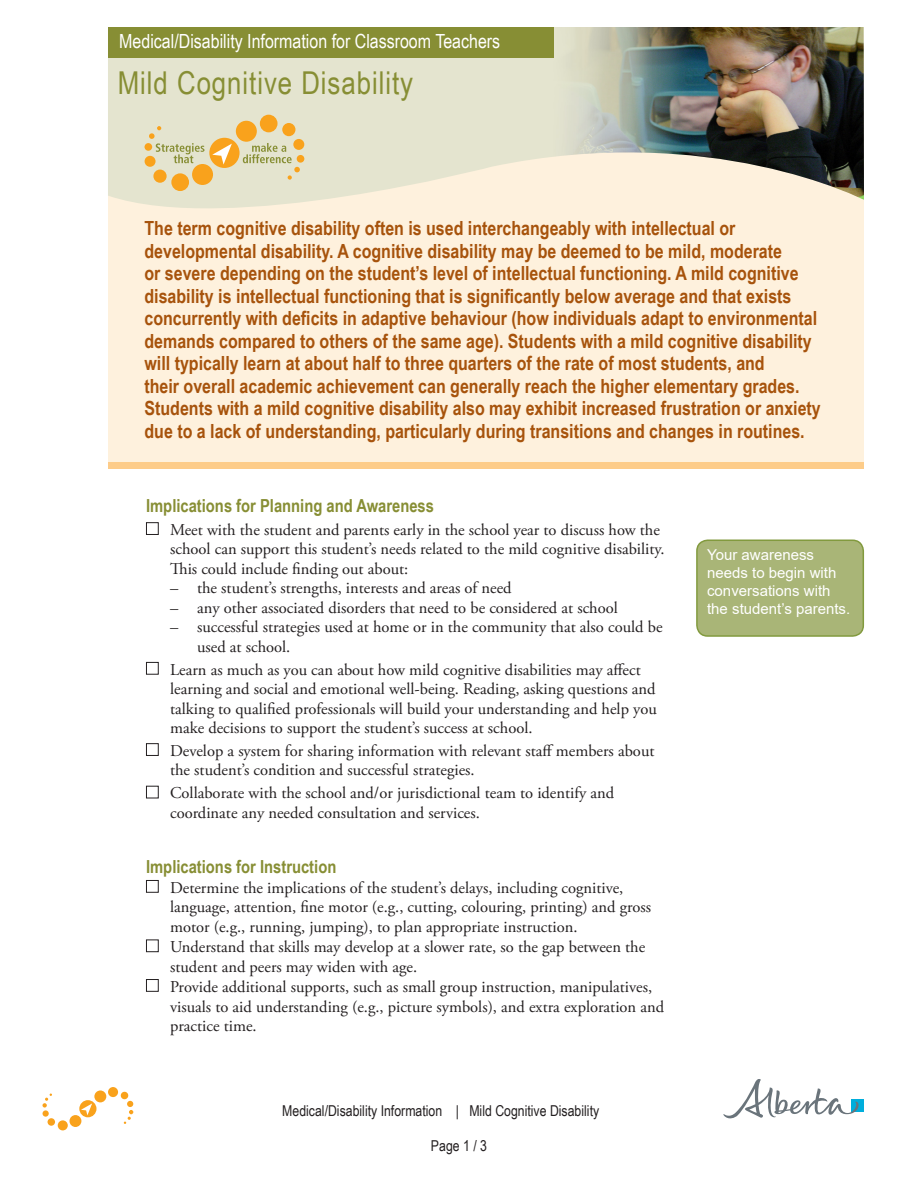
<style>
.page{position:relative;width:918px;height:1188px;background:#fff}
.page>*{position:absolute;margin:0;border:0;box-sizing:border-box;transform-origin:0 0}
.t1{font:31.5px "Arial Narrow";letter-spacing:.03em;color:#878e34}
.t2{font:700 19.5px/22.5px "Arial Narrow";color:#a7530c}
.t3{font:19.5px "Arial Narrow";color:#fff}
.t4{font:700 18px "Arial Narrow";color:#878e34}
.t5{font:16.5px/19.5px "Adobe Garamond Pro";color:#231f20}
.t6{font:15px/18px "Arial";color:#fff}
.t7{font:15px "Arial Narrow";color:#231f20}
</style>
<div class="page">
<div style="left:79px;top:1100px;width:17px;height:17px;background:#f9a21c;border-radius:50%"></div>
<div style="left:70px;top:1115px;width:11px;height:12px;background:#f9a21c;border-radius:50%"></div>
<div style="left:58px;top:1120px;width:10px;height:10px;background:#f9a21c;border-radius:50%"></div>
<div style="left:48px;top:1118px;width:7px;height:8px;background:#f9a21c;border-radius:50%"></div>
<div style="left:43px;top:1110px;width:6px;height:7px;background:#f9a21c;border-radius:50%"></div>
<svg style="left:42px;top:1094px;width:10px;height:14px"></svg>
<div style="left:94px;top:1090px;width:12px;height:12px;background:#f9a21c;border-radius:50%"></div>
<div style="left:108px;top:1087px;width:10px;height:10px;background:#f9a21c;border-radius:50%"></div>
<div style="left:121px;top:1092px;width:7px;height:7px;background:#f9a21c;border-radius:50%"></div>
<svg style="left:124px;top:1101px;width:9px;height:23px"></svg>
<svg style="left:81px;top:1103px;width:11px;height:12px"></svg>
<div style="left:697px;top:540px;width:166px;height:96px;background:#a9b577;border-radius:11px"></div>
<div style="left:696px;top:540px;width:168px;height:97px;border:2px solid #829a3e;border-radius:11px"></div>
<div style="left:146px;top:522px;width:13px;height:13px;border:1px solid #231f20"></div>
<div style="left:146px;top:662px;width:13px;height:13px;border:1px solid #231f20"></div>
<div style="left:146px;top:743px;width:13px;height:13px;border:1px solid #231f20"></div>
<div style="left:146px;top:786px;width:13px;height:12px;border:1px solid #231f20"></div>
<div style="left:146px;top:880px;width:13px;height:13px;border:1px solid #231f20"></div>
<div style="left:146px;top:940px;width:13px;height:12px;border:1px solid #231f20"></div>
<div style="left:146px;top:979px;width:13px;height:13px;border:1px solid #231f20"></div>
<div style="left:108px;top:108px;width:756px;height:354px;background:#fef1dd"></div>
<svg style="left:108px;top:58px;width:445px;height:150px;background:#e7e5d0"></svg>
<img style="left:553px;top:27px;width:311px;height:173px">
<div style="left:108px;top:27px;width:445px;height:31px;background:#878e34"></div>
<div style="left:108px;top:462px;width:756px;height:7px;background:#fdcc89"></div>
<div style="left:209px;top:138px;width:31px;height:30px;background:#f9a21c;border-radius:50%"></div>
<div style="left:192px;top:164px;width:21px;height:21px;background:#f9a21c;border-radius:50%"></div>
<div style="left:171px;top:173px;width:18px;height:18px;background:#f9a21c;border-radius:50%"></div>
<div style="left:153px;top:170px;width:14px;height:13px;background:#f9a21c;border-radius:50%"></div>
<div style="left:145px;top:156px;width:11px;height:11px;background:#f9a21c;border-radius:50%"></div>
<div style="left:145px;top:143px;width:7px;height:8px;background:#f9a21c;border-radius:50%"></div>
<div style="left:236px;top:121px;width:21px;height:21px;background:#f9a21c;border-radius:50%"></div>
<div style="left:260px;top:115px;width:18px;height:17px;background:#f9a21c;border-radius:50%"></div>
<div style="left:282px;top:123px;width:13px;height:13px;background:#f9a21c;border-radius:50%"></div>
<div style="left:293px;top:139px;width:11px;height:11px;background:#f9a21c;border-radius:50%"></div>
<div style="left:297px;top:155px;width:7px;height:8px;background:#f9a21c;border-radius:50%"></div>
<svg style="left:212px;top:144px;width:20px;height:21px"></svg>
<svg style="left:149px;top:126px;width:56px;height:37px;background:#dad7b5"></svg>
<svg style="left:243px;top:143px;width:57px;height:37px;background:#d8d5b2"></svg>
<div style="left:851px;top:1099px;width:13px;height:13px;background:#00aedc"></div>
<svg style="left:723px;top:1079px;width:136px;height:39px"></svg>
<p class="t3" style="left:119px;top:27px;width:382px">Medical/Disability Information for Classroom Teachers</p>
<p class="t1" style="left:118px;top:60px;width:297px">Mild Cognitive Disability</p>
<p class="t2" style="left:145px;top:216px;width:678px">The term cognitive disability often is used interchangeably with intellectual or developmental disability. A cognitive disability may be deemed to be mild, moderate<br>or severe depending on the student’s level of intellectual functioning. A mild cognitive disability is intellectual functioning that is significantly below average and that exists concurrently with deficits in adaptive behaviour (how individuals adapt to environmental demands compared to others of the same age). Students with a mild cognitive disability will typically learn at about half to three quarters of the rate of most students, and<br>their overall academic achievement can generally reach the higher elementary grades.<br>Students with a mild cognitive disability also may exhibit increased frustration or anxiety due to a lack of understanding, particularly during transitions and changes in routines.</p>
<p class="t4" style="left:146px;top:492px;width:289px">Implications for Planning and Awareness</p>
<p class="t5" style="left:170px;top:520px;width:496px">Meet with the student and parents early in the school year to discuss how the school can support this student’s needs related to the mild cognitive disability.<br>This could include finding out about:</p>
<p class="t5" style="left:170px;top:579px;width:343px">– the student’s strengths, interests and areas of need</p>
<p class="t5" style="left:170px;top:598px;width:449px">– any other associated disorders that need to be considered at school</p>
<p class="t5" style="left:197px;top:618px;width:467px;text-indent:-27px">– successful strategies used at home or in the community that also could be used at school.</p>
<p class="t5" style="left:170px;top:660px;width:488px">Learn as much as you can about how mild cognitive disabilities may affect learning and social and emotional well-being. Reading, asking questions and talking to qualified professionals will build your understanding and help you make decisions to support the student’s success at school.</p>
<p class="t5" style="left:170px;top:741px;width:486px">Develop a system for sharing information with relevant staff members about the student’s condition and successful strategies.</p>
<p class="t5" style="left:170px;top:784px;width:446px">Collaborate with the school and/or jurisdictional team to identify and coordinate any needed consultation and services.</p>
<p class="t4" style="left:146px;top:853px;width:192px">Implications for Instruction</p>
<p class="t5" style="left:170px;top:878px;width:483px">Determine the implications of the student’s delays, including cognitive, language, attention, fine motor (e.g., cutting, colouring, printing) and gross motor (e.g., running, jumping), to plan appropriate instruction.</p>
<p class="t5" style="left:170px;top:938px;width:477px">Understand that skills may develop at a slower rate, so the gap between the student and peers may widen with age.</p>
<p class="t5" style="left:170px;top:977px;width:496px">Provide additional supports, such as small group instruction, manipulatives, visuals to aid understanding (e.g., picture symbols), and extra exploration and practice time.</p>
<p class="t7" style="left:282px;top:1099px;width:318px">Medical/Disability Information | Mild Cognitive Disability</p>
<p class="t7" style="left:431px;top:1135px;width:58px">Page 1 / 3</p>
<p class="t6" style="left:707px;top:546px;width:145px">Your awareness needs to begin with conversations with the student’s parents.</p>
</div>
